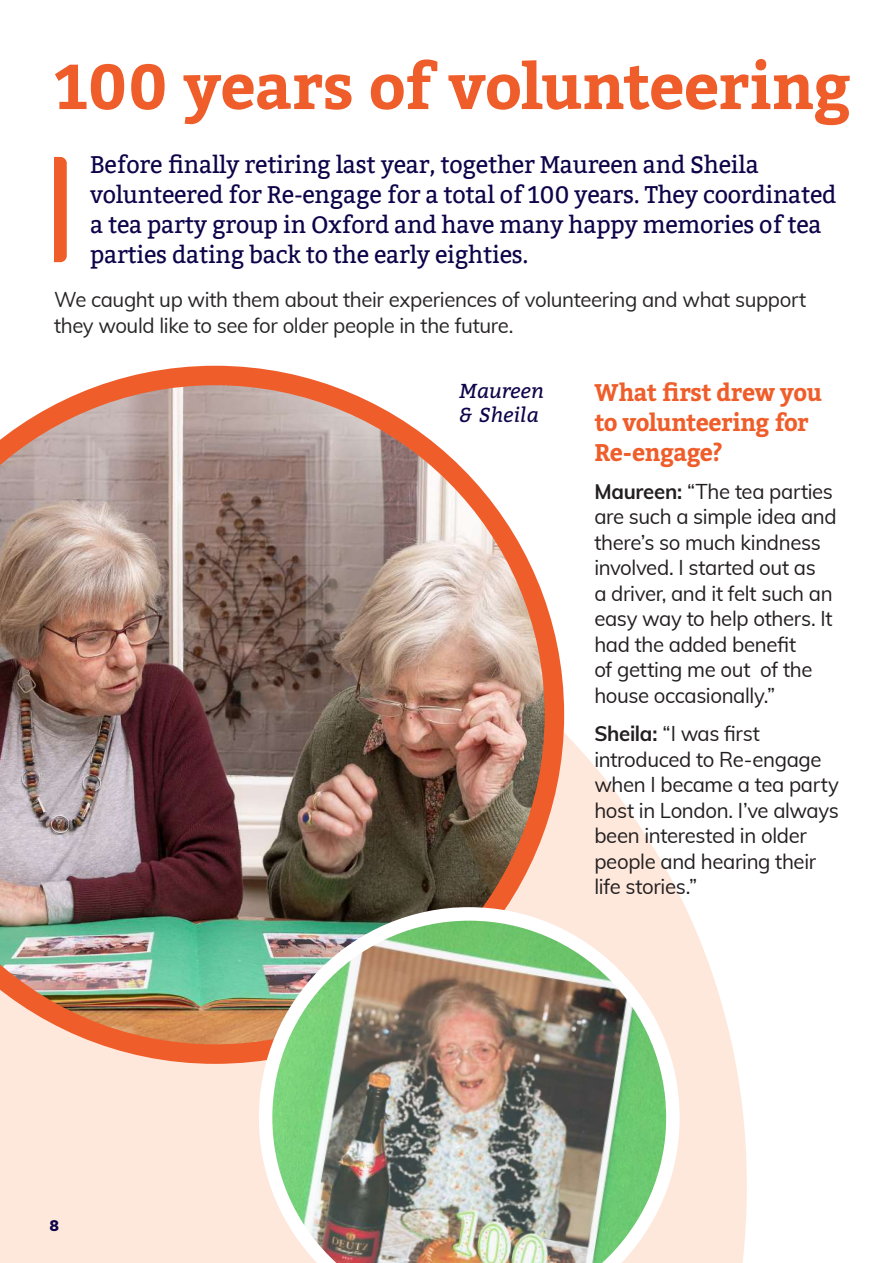
<style>
.page{position:relative;width:893px;height:1263px;background:#fff}
.page>*{position:absolute;margin:0;border:0;box-sizing:border-box;transform-origin:0 0}
.t1{font:700 63px "Bitter";letter-spacing:-.01em;color:#ef5d2a}
.t2{font:24px/30px "Bitter";letter-spacing:-.01em;color:#0d0449}
.t3{font:700 24px/30px "Bitter";letter-spacing:-.025em;color:#ef5d2a}
.t4{font:21px/25.5px "Muli";letter-spacing:-.015em;color:#231f20}
.t5{font:21px/25.5px "Muli";letter-spacing:-.02em;color:#282526}
.t6{font:italic 20.25px/24.3px "Bitter";color:#0d0449}
.t7{font:900 15px "Muli";color:#0d0449}
.s1{font-weight:700}
</style>
<div class="page">
<svg style="left:0;top:705px;width:747px;height:558px;fill:#fee8db"></svg>
<img style="left:0;top:366px;width:564px;height:698px">
<img style="left:259px;top:907px;width:421px;height:356px">
<svg style="left:54px;top:157px;width:13px;height:105px"></svg>
<h1 class="t1" style="left:54px;top:49px;width:799px">100 years of volunteering</h1>
<p class="t2" style="left:90px;top:150px;width:748px">Before finally retiring last year, together Maureen and Sheila volunteered for Re-engage for a total of 100 years. They coordinated a tea party group in Oxford and have many happy memories of tea parties dating back to the early eighties.</p>
<p class="t5" style="left:54px;top:286px;width:754px">We caught up with them about their experiences of volunteering and what support they would like to see for older people in the future.</p>
<p class="t7" style="left:50px;top:1215px;width:10px">8</p>
<p class="t6" style="left:459px;top:377px;width:86px">Maureen &amp; Sheila</p>
<p class="t3" style="left:594px;top:377px;width:229px">What first drew you to volunteering for<br>Re-engage?</p>
<p class="t4" style="left:594px;top:478px;width:244px"><span class="s1">Maureen:</span> “The tea parties are such a simple idea and there’s so much kindness involved. I started out as<br>a driver, and it felt such an easy way to help others. It had the added benefit<br>of getting me out of the house occasionally.”</p>
<p class="t4" style="left:594px;top:720px;width:246px"><span class="s1">Sheila:</span> “I was first introduced to Re-engage when I became a tea party host in London. I’ve always been interested in older people and hearing their life stories.”</p>
</div>
